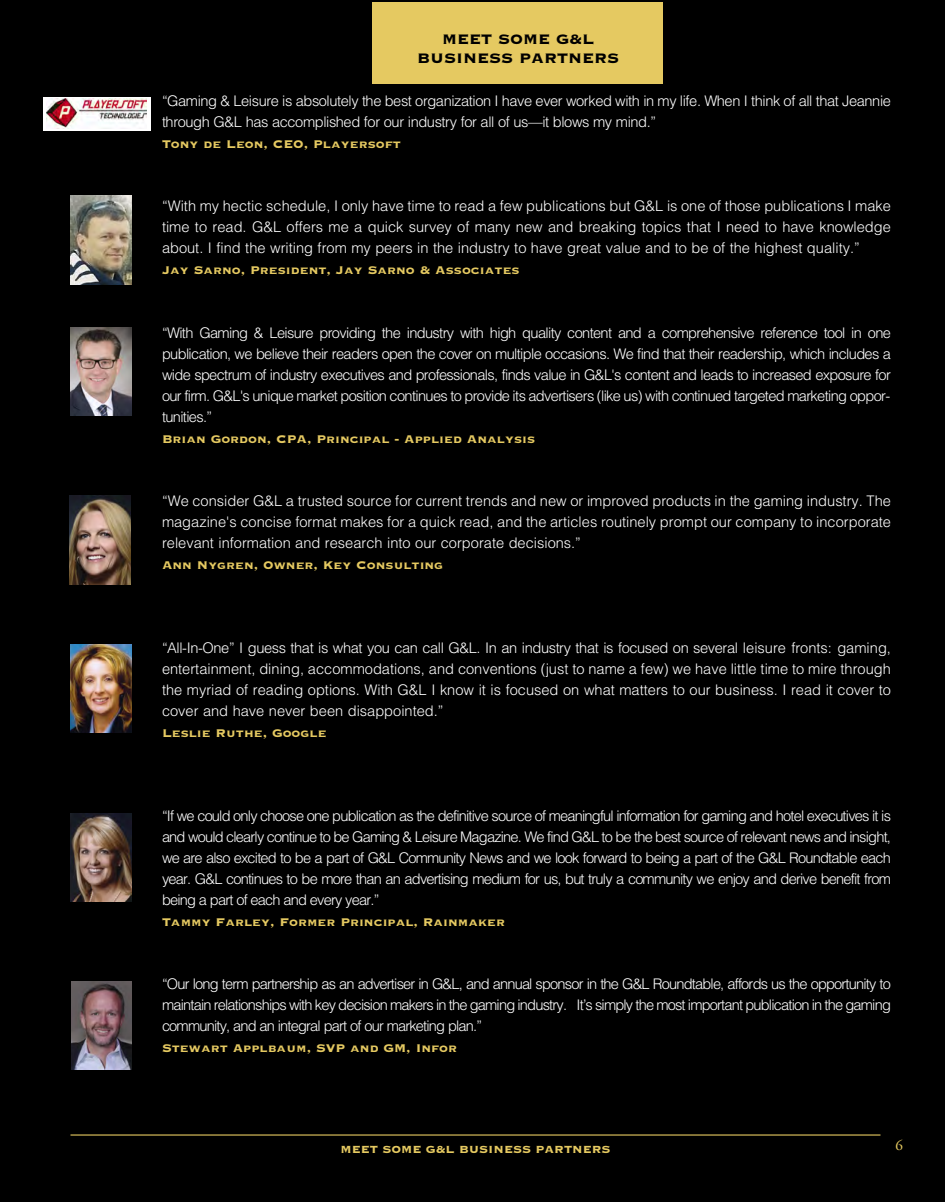
<style>
.page{position:relative;width:945px;height:1202px;background:#000}
.page>*{position:absolute;margin:0;border:0;box-sizing:border-box;transform-origin:0 0}
.t1{font:18px/19.5px "Copperplate Gothic Std 33 BC";color:#000;text-align:center}
.t2{font:15px "Adobe Garamond Pro";color:#e5c961}
.t3{font:300 14.7px/21px "Helvetica";letter-spacing:-.03em;color:#fff;text-align:justify}
.t4{font:14.7px "Copperplate Gothic Std 33 BC";color:#e5c961}
.t5{font:13.5px "Copperplate Gothic Std 33 BC";color:#e5c961}
</style>
<div class="page">
<hr style="left:70px;top:1134px;width:810px;height:1px;background:#e5c961">
<img style="left:71px;top:195px;width:60px;height:89px">
<img style="left:71px;top:327px;width:60px;height:89px">
<img style="left:71px;top:981px;width:61px;height:89px">
<img style="left:71px;top:644px;width:60px;height:89px">
<img style="left:70px;top:495px;width:60px;height:89px">
<svg style="left:44px;top:97px;width:107px;height:34px"></svg>
<img style="left:47px;top:99px;width:99px;height:30px">
<img style="left:71px;top:813px;width:60px;height:89px">
<div style="left:372px;top:2px;width:291px;height:81px;background:#e5c961"></div>
<p class="t1" style="left:417px;top:28px;width:204px">MEET SOME G&amp;L<br>BUSINESS PARTNERS</p>
<p class="t3" style="left:162px;top:92px;width:730px">“Gaming &amp; Leisure is absolutely the best organization I have ever worked with in my life. When I think of all that Jeannie through G&amp;L has accomplished for our industry for all of us—it blows my mind.”</p>
<p class="t4" style="left:162px;top:135px;width:241px">Tony de Leon, CEO, Playersoft</p>
<p class="t3" style="left:162px;top:197px;width:730px">“With my hectic schedule, I only have time to read a few publications but G&amp;L is one of those publications I make time to read. G&amp;L offers me a quick survey of many new and breaking topics that I need to have knowledge about. I find the writing from my peers in the industry to have great value and to be of the highest quality.”</p>
<p class="t4" style="left:162px;top:261px;width:359px">Jay Sarno, President, Jay Sarno &amp; Associates</p>
<p class="t3" style="left:162px;top:323px;width:730px">“With Gaming &amp; Leisure providing the industry with high quality content and a comprehensive reference tool in one publication, we believe their readers open the cover on multiple occasions. We find that their readership, which includes a wide spectrum of industry executives and professionals, finds value in G&amp;L's content and leads to increased exposure for our firm. G&amp;L's unique market position continues to provide its advertisers (like us) with continued targeted marketing oppor&shy;tunities.”</p>
<p class="t4" style="left:162px;top:429px;width:375px">Brian Gordon, CPA, Principal - Applied Analysis</p>
<p class="t3" style="left:162px;top:491px;width:731px">“We consider G&amp;L a trusted source for current trends and new or improved products in the gaming industry. The magazine's concise format makes for a quick read, and the articles routinely prompt our company to incorporate relevant information and research into our corporate decisions.”</p>
<p class="t4" style="left:162px;top:555px;width:283px">Ann Nygren, Owner, Key Consulting</p>
<p class="t3" style="left:162px;top:638px;width:731px">“All-In-One” I guess that is what you can call G&amp;L. In an industry that is focused on several leisure fronts: gaming, entertainment, dining, accommodations, and conventions (just to name a few) we have little time to mire through the myriad of reading options. With G&amp;L I know it is focused on what matters to our business. I read it cover to cover and have never been disappointed.”</p>
<p class="t4" style="left:162px;top:723px;width:166px">Leslie Ruthe, Google</p>
<p class="t3" style="left:162px;top:806px;width:731px">“If we could only choose one publication as the definitive source of meaningful information for gaming and hotel executives it is and would clearly continue to be Gaming &amp; Leisure Magazine. We find G&amp;L to be the best source of relevant news and insight, we are also excited to be a part of G&amp;L Community News and we look forward to being a part of the G&amp;L Roundtable each year. G&amp;L continues to be more than an advertising medium for us, but truly a community we enjoy and derive benefit from being a part of each and every year.”</p>
<p class="t4" style="left:162px;top:912px;width:345px">Tammy Farley, Former Principal, Rainmaker</p>
<p class="t3" style="left:162px;top:974px;width:730px">“Our long term partnership as an advertiser in G&amp;L, and annual sponsor in the G&amp;L Roundtable, affords us the opportunity to maintain relationships with key decision makers in the gaming industry. It’s simply the most important publication in the gaming community, and an integral part of our marketing plan.”</p>
<p class="t4" style="left:162px;top:1038px;width:297px">Stewart Applbaum, SVP and GM, Infor</p>
<p class="t5" style="left:340px;top:1140px;width:272px">MEET SOME G&amp;L BUSINESS PARTNERS</p>
<p class="t2" style="left:896px;top:1139px;width:9px">6</p>
</div>
